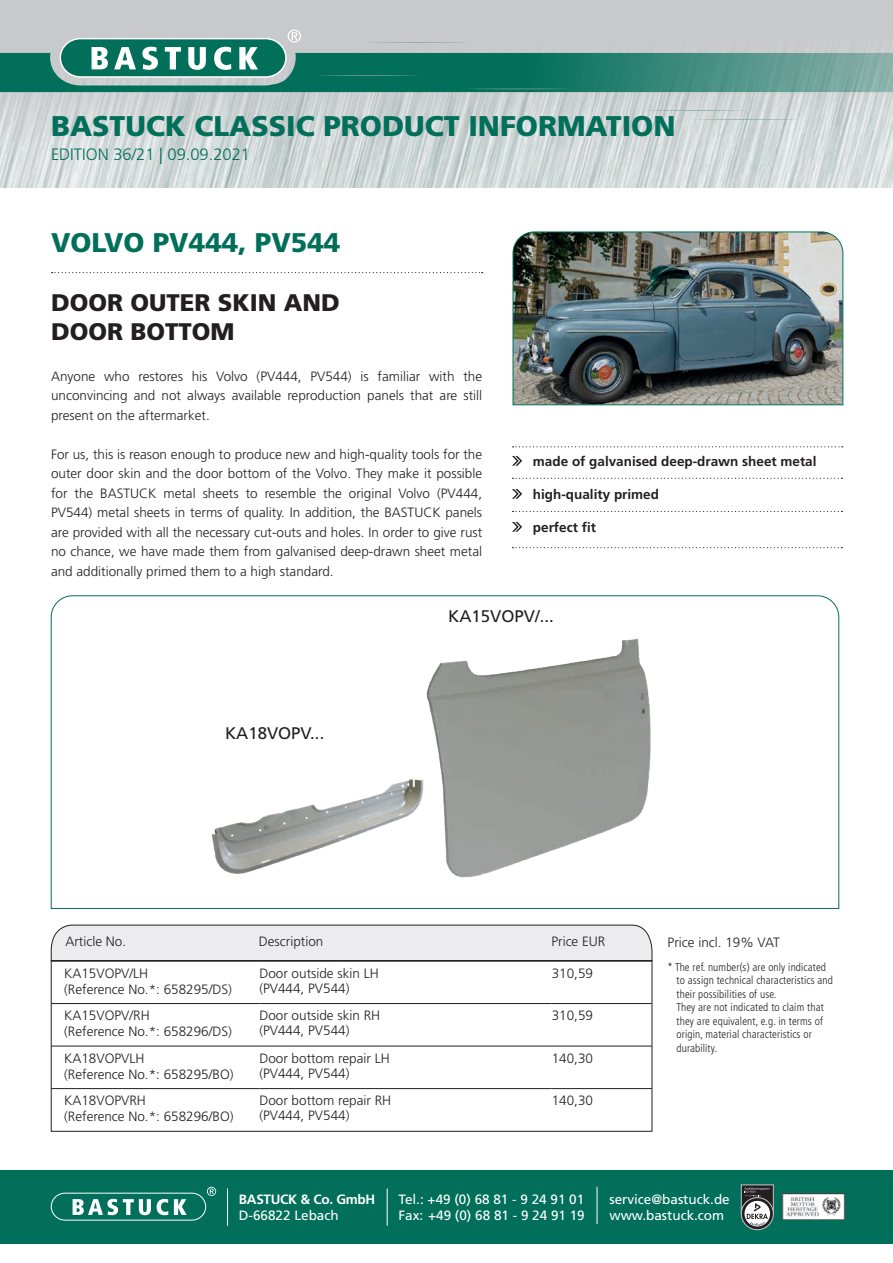
<style>
.page{position:relative;width:893px;height:1263px;background:#fff}
.page>*{position:absolute;margin:0;border:0;box-sizing:border-box;transform-origin:0 0}
.t1{font:900 28.5px "Frutiger LT Std";color:#016f5a}
.t2{font:900 27px "Frutiger LT Std";color:#016f5a}
.t3{font:900 24px/28.8px "Frutiger LT Std";color:#231f20}
.t4{font:16.8px "Frutiger LT Std";color:#231f20}
.t5{font:300 16.5px "Frutiger LT Std";color:#016f5a}
.t6{font:300 13.5px/19.5px "Frutiger LT Std";color:#231f20}
.t7{font:13.5px/16.2px "Frutiger LT Std";color:#fff}
.t8{font:700 13.5px "Frutiger LT Std";color:#231f20}
.t9{font:700 13.5px "Frutiger LT Std";letter-spacing:-.02em;color:#fff}
.t10{font:300 condensed 11.25px/13.5px "Frutiger LT Std";letter-spacing:.01em;color:#231f20}
</style>
<div class="page">
<img style="left:0;top:0;width:893px;height:187px">
<svg style="left:640px;top:110px;width:107px;height:1px"></svg>
<svg style="left:694px;top:119px;width:107px;height:1px"></svg>
<svg style="left:0;top:30px;width:893px;height:62px;background:#649e93"></svg>
<div style="left:0;top:1170px;width:893px;height:74px;background:#016f5a"></div>
<div style="left:51px;top:1193px;width:155px;height:27px;border:1px solid #fff;border-radius:14px"></div>
<svg style="left:207px;top:1187px;width:9px;height:9px"></svg>
<svg style="left:73px;top:1199px;width:78px;height:16px"></svg>
<svg style="left:157px;top:1199px;width:11px;height:16px"></svg>
<svg style="left:174px;top:1199px;width:13px;height:16px"></svg>
<hr style="left:227px;top:1188px;width:1px;height:38px;background:#fff">
<hr style="left:387px;top:1188px;width:1px;height:38px;background:#fff">
<hr style="left:597px;top:1187px;width:1px;height:37px;background:#fff">
<div style="left:741px;top:1185px;width:32px;height:28px;background:#231f20"></div>
<div style="left:741px;top:1185px;width:32px;height:29px;border:1px solid #c7c8ca"></div>
<svg style="left:741px;top:1198px;width:32px;height:32px"></svg>
<div style="left:741px;top:1197px;width:32px;height:33px;border:1px solid #c7c8ca;border-radius:50%"></div>
<svg style="left:744px;top:1187px;width:26px;height:39px"></svg>
<img style="left:783px;top:1193px;width:62px;height:27px">
<svg style="left:512px;top:446px;width:331px;height:1px"></svg>
<svg style="left:512px;top:456px;width:10px;height:10px"></svg>
<svg style="left:512px;top:478px;width:330px;height:1px"></svg>
<svg style="left:512px;top:489px;width:10px;height:10px"></svg>
<svg style="left:512px;top:511px;width:330px;height:1px"></svg>
<svg style="left:512px;top:522px;width:10px;height:10px"></svg>
<svg style="left:512px;top:547px;width:330px;height:1px"></svg>
<div style="left:51px;top:925px;width:601px;height:35px;background:#ececee"></div>
<hr style="left:51px;top:1003px;width:208px;height:1px;background:#231f20">
<hr style="left:259px;top:1003px;width:293px;height:1px;background:#231f20">
<hr style="left:552px;top:1003px;width:100px;height:1px;background:#231f20">
<hr style="left:51px;top:1046px;width:208px;height:1px;background:#231f20">
<hr style="left:259px;top:1046px;width:293px;height:1px;background:#231f20">
<hr style="left:552px;top:1046px;width:100px;height:1px;background:#231f20">
<hr style="left:51px;top:1088px;width:208px;height:1px;background:#231f20">
<hr style="left:259px;top:1088px;width:293px;height:1px;background:#231f20">
<hr style="left:552px;top:1088px;width:100px;height:1px;background:#231f20">
<div style="left:51px;top:960px;width:601px;height:171px;border:1px solid #231f20"></div>
<svg style="left:52px;top:272px;width:431px;height:1px"></svg>
<img style="left:513px;top:232px;width:330px;height:173px">
<svg style="left:51px;top:595px;width:788px;height:314px"></svg>
<img style="left:207px;top:775px;width:220px;height:112px">
<img style="left:396px;top:615px;width:285px;height:263px">
<h1 class="t1" style="left:51px;top:109px;width:626px">BASTUCK CLASSIC PRODUCT INFORMATION</h1>
<p class="t5" style="left:51px;top:145px;width:201px">EDITION 36/21 | 09.09.2021</p>
<h2 class="t2" style="left:51px;top:226px;width:291px">VOLVO PV444, PV544</h2>
<h3 class="t3" style="left:51px;top:288px;width:290px">DOOR OUTER SKIN AND<br>DOOR BOTTOM</h3>
<p class="t6" style="left:51px;top:366px;width:433px;text-align:justify">Anyone who restores his Volvo (PV444, PV544) is familiar with the unconvincing and not always available reproduction panels that are still present on the aftermarket.</p>
<p class="t6" style="left:51px;top:444px;width:433px;text-align:justify">For us, this is reason enough to produce new and high-quality tools for the outer door skin and the door bottom of the Volvo. They make it possible for the BASTUCK metal sheets to resemble the original Volvo (PV444, PV544) metal sheets in terms of quality. In addition, the BASTUCK panels are provided with all the necessary cut-outs and holes. In order to give rust no chance, we have made them from galvanised deep-drawn sheet metal and additionally primed them to a high standard.</p>
<p class="t4" style="left:448px;top:606px;width:107px">KA15VOPV/...</p>
<p class="t8" style="left:533px;top:453px;width:285px">made of galvanised deep-drawn sheet metal</p>
<p class="t8" style="left:533px;top:486px;width:128px">high-quality primed</p>
<p class="t8" style="left:533px;top:519px;width:65px">perfect fit</p>
<p class="t4" style="left:225px;top:723px;width:101px">KA18VOPV...</p>
<p class="t6" style="left:65px;top:932px;width:62px">Article No.</p>
<p class="t6" style="left:259px;top:932px;width:66px">Description</p>
<p class="t6" style="left:551px;top:932px;width:55px">Price EUR</p>
<p class="t6" style="left:64px;top:965px;width:169px;line-height:16.2px">KA15VOPV/LH<br>(Reference No.*: 658295/DS)</p>
<p class="t6" style="left:259px;top:965px;width:121px;line-height:15px">Door outside skin LH (PV444, PV544)</p>
<p class="t6" style="left:552px;top:963px;width:43px">310,59</p>
<p class="t6" style="left:64px;top:1007px;width:169px;line-height:16.2px">KA15VOPV/RH<br>(Reference No.*: 658296/DS)</p>
<p class="t6" style="left:259px;top:1008px;width:122px;line-height:15px">Door outside skin RH (PV444, PV544)</p>
<p class="t6" style="left:552px;top:1006px;width:43px">310,59</p>
<p class="t6" style="left:64px;top:1050px;width:171px;line-height:16.2px">KA18VOPVLH<br>(Reference No.*: 658295/BO)</p>
<p class="t6" style="left:259px;top:1050px;width:132px;line-height:15px">Door bottom repair LH (PV444, PV544)</p>
<p class="t6" style="left:552px;top:1048px;width:43px">140,30</p>
<p class="t6" style="left:64px;top:1092px;width:171px;line-height:16.2px">KA18VOPVRH<br>(Reference No.*: 658296/BO)</p>
<p class="t6" style="left:259px;top:1093px;width:133px;line-height:15px">Door bottom repair RH (PV444, PV544)</p>
<p class="t6" style="left:552px;top:1091px;width:43px">140,30</p>
<p class="t6" style="left:668px;top:932px;width:114px">Price incl. 19% VAT</p>
<p class="t10" style="left:677px;top:960px;width:158px;text-indent:-9px">* The ref. number(s) are only indicated to assign technical characteristics and their possibilities of use.<br>They are not indicated to claim that they are equivalent, e.g. in terms of origin, material characteristics or durability.</p>
<p class="t9" style="left:239px;top:1191px;width:138px">BASTUCK &amp; Co. GmbH</p>
<p class="t7" style="left:239px;top:1207px;width:101px">D-66822 Lebach</p>
<p class="t7" style="left:399px;top:1191px;width:188px">Tel.: +49 (0) 68 81 - 9 24 91 01<br>Fax: +49 (0) 68 81 - 9 24 91 19</p>
<p class="t7" style="left:609px;top:1191px;width:122px">service@bastuck.de www.bastuck.com</p>
</div>
